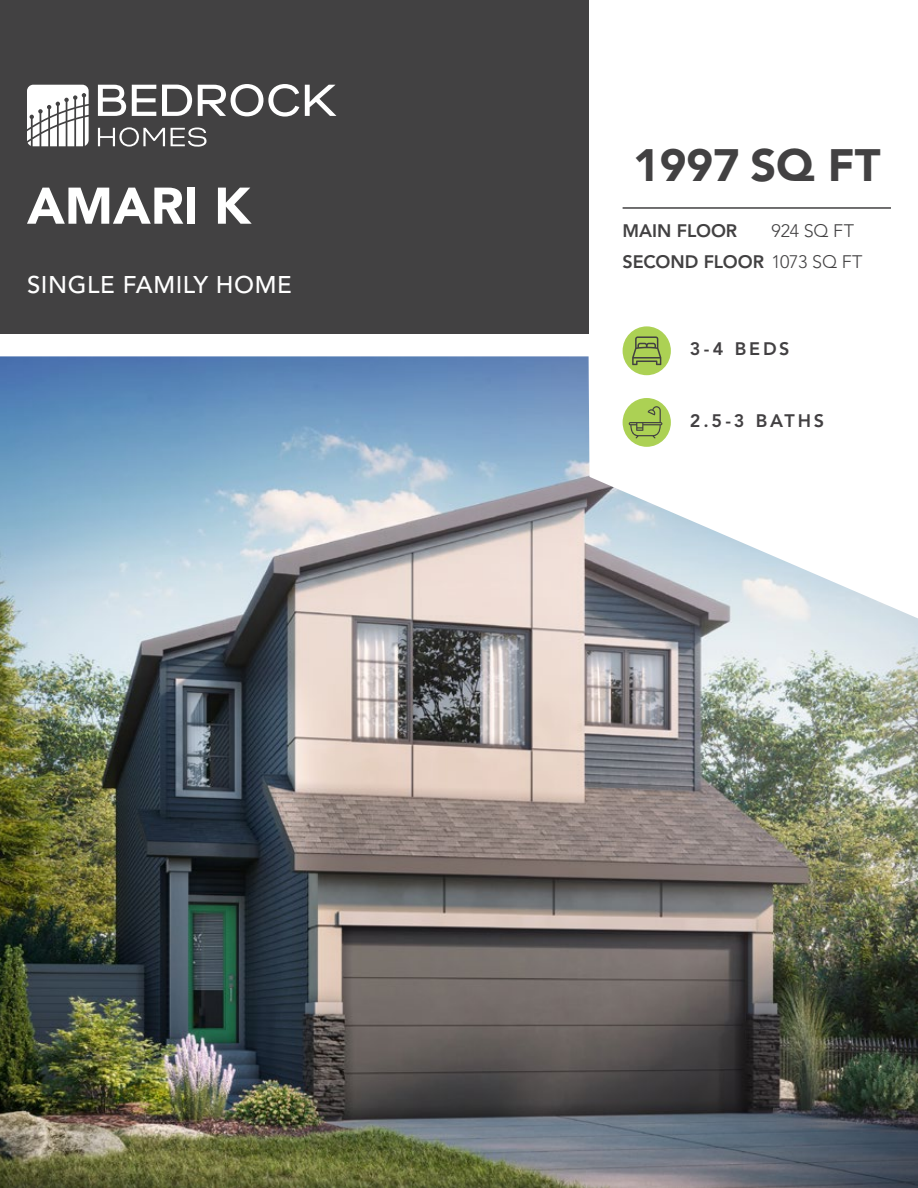
<style>
.page{position:relative;width:918px;height:1188px;background:#fff}
.page>*{position:absolute;margin:0;border:0;box-sizing:border-box;transform-origin:0 0}
.t1{font:900 51px "Avenir LT Std";color:#fff}
.t2{font:900 45px "Avenir LT Std";color:#424142}
.t3{font:500 24px "Avenir LT Std";letter-spacing:.025em;color:#fff}
.t4{font:800 18px/31.7px "Avenir LT Std";color:#424142}
.t5{font:800 18px "Avenir LT Std";letter-spacing:.155em;color:#424042}
.t6{font:300 18px "Avenir LT Std";letter-spacing:-.005em;color:#424142}
.s1{font-weight:300}
</style>
<div class="page">
<div style="left:0;top:0;width:589px;height:334px;background:#424142"></div>
<svg style="left:27px;top:85px;width:62px;height:61px"></svg>
<svg style="left:98px;top:85px;width:28px;height:31px"></svg>
<svg style="left:132px;top:85px;width:24px;height:31px"></svg>
<svg style="left:162px;top:85px;width:30px;height:31px"></svg>
<svg style="left:198px;top:84px;width:101px;height:33px"></svg>
<svg style="left:305px;top:85px;width:31px;height:31px"></svg>
<svg style="left:98px;top:127px;width:67px;height:20px"></svg>
<svg style="left:171px;top:127px;width:36px;height:20px"></svg>
<div style="left:623px;top:326px;width:48px;height:49px;background:#acd154;border-radius:50%"></div>
<svg style="left:632px;top:336px;width:29px;height:20px"></svg>
<hr style="left:623px;top:207px;width:268px;height:2px;background:#424142">
<img style="left:0;top:356px;width:918px;height:832px">
<h1 class="t1" style="left:27px;top:175px;width:225px">AMARI K</h1>
<h3 class="t3" style="left:27px;top:271px;width:266px">SINGLE FAMILY HOME</h3>
<h2 class="t2" style="left:633px;top:138px;width:249px">1997 SQ FT</h2>
<p class="t4" style="left:623px;top:215px;width:241px">MAIN FLOOR<br>SECOND FLOOR <span class="s1">1073 SQ FT</span></p>
<p class="t6" style="left:772px;top:220px;width:84px">924 SQ FT</p>
<p class="t5" style="left:690px;top:339px;width:101px">3-4 BEDS</p>
<p class="t5" style="left:690px;top:410px;width:136px">2.5-3 BATHS</p>
</div>
